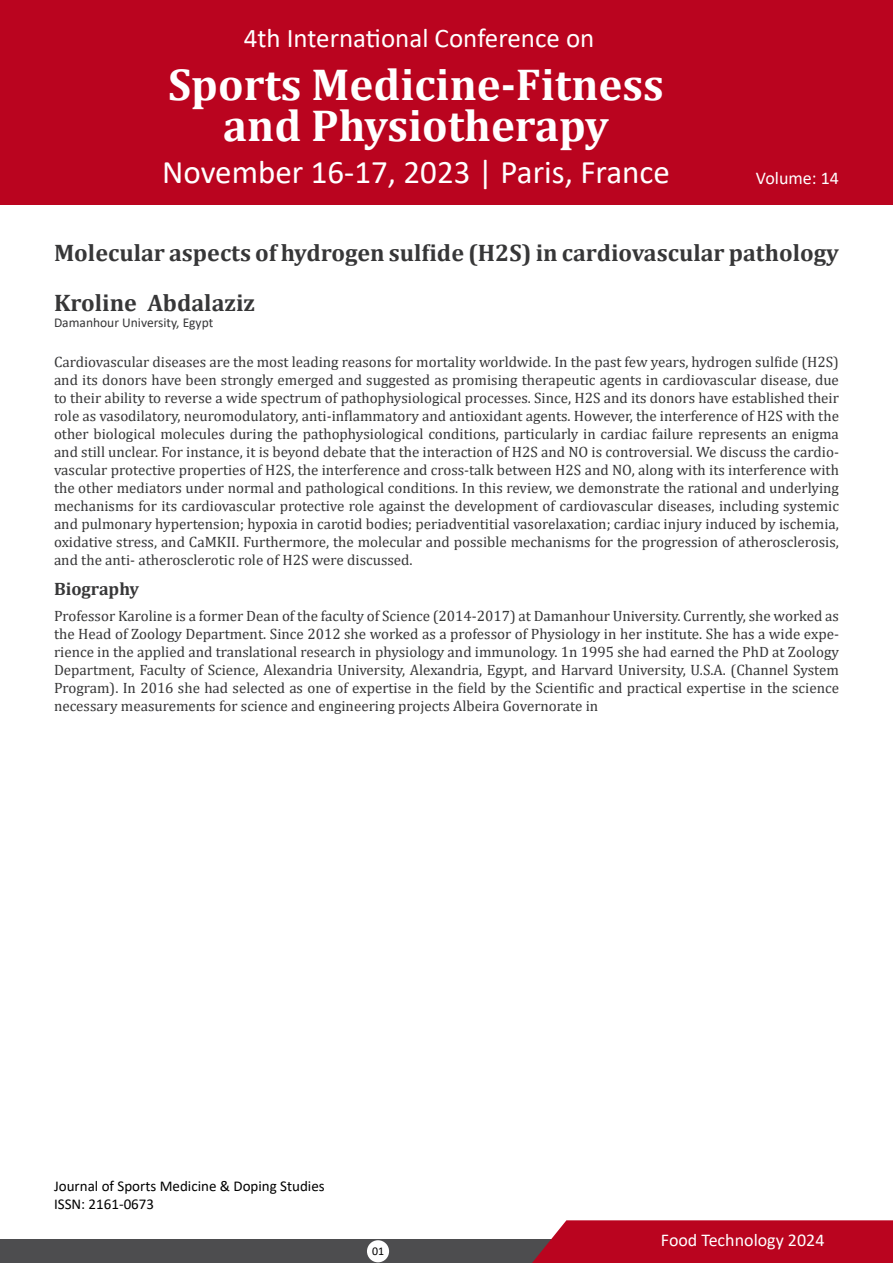
<style>
.page{position:relative;width:893px;height:1263px;background:#fff}
.page>*{position:absolute;margin:0;border:0;box-sizing:border-box;transform-origin:0 0}
.t1{font:700 45px/40.5px "Cambria";color:#fff;text-align:center}
.t2{font:33px "Calibri";color:#fff}
.t3{font:27px "Calibri";color:#fff}
.t4{font:700 24px/50.1px "Cambria";color:#373738}
.t5{font:18px "Calibri";color:#fff}
.t6{font:700 18px "Cambria";color:#373738}
.t7{font:15px/18px "Cambria";color:#373738;text-align:justify}
.t8{font:15px/18px "Calibri";color:#000}
.t9{font:13.5px "Calibri";color:#373738}
.t10{font:11.85px "Calibri";color:#000}
</style>
<div class="page">
<div style="left:0;top:1239px;width:591px;height:24px;background:#4d4d4f"></div>
<div style="left:0;top:0;width:893px;height:204px;background:#ba041f"></div>
<svg style="left:532px;top:1220px;width:361px;height:43px;background:#bb0f28"></svg>
<div style="left:367px;top:1240px;width:22px;height:22px;background:#fff;border-radius:50%"></div>
<h3 class="t3" style="left:244px;top:19px;width:352px">4th International Conference on</h3>
<h1 class="t1" style="left:168px;top:63px;width:497px">Sports Medicine-Fitness and Physiotherapy</h1>
<h2 class="t2" style="left:162px;top:149px;width:509px">November 16-17, 2023 | Paris, France</h2>
<p class="t5" style="left:756px;top:166px;width:85px">Volume: 14</p>
<h3 class="t4" style="left:54px;top:227px;width:786px">Molecular aspects of hydrogen sulfide (H2S) in cardiovascular pathology<br>Kroline Abdalaziz</h3>
<p class="t9" style="left:54px;top:313px;width:161px">Damanhour University, Egypt</p>
<p class="t7" style="left:54px;top:352px;width:786px">Cardiovascular diseases are the most leading reasons for mortality worldwide. In the past few years, hydrogen sulfide (H2S) and its donors have been strongly emerged and suggested as promising therapeutic agents in cardiovascular disease, due to their ability to reverse a wide spectrum of pathophysiological processes. Since, H2S and its donors have established their role as vasodilatory, neuromodulatory, anti-inflammatory and antioxidant agents. However, the interference of H2S with the other biological molecules during the pathophysiological conditions, particularly in cardiac failure represents an enigma and still unclear. For instance, it is beyond debate that the interaction of H2S and NO is controversial. We discuss the cardio&shy;vascular protective properties of H2S, the interference and cross-talk between H2S and NO, along with its interference with the other mediators under normal and pathological conditions. In this review, we demonstrate the rational and underlying mechanisms for its cardiovascular protective role against the development of cardiovascular diseases, including systemic and pulmonary hypertension; hypoxia in carotid bodies; periadventitial vasorelaxation; cardiac injury induced by ischemia, oxidative stress, and CaMKII. Furthermore, the molecular and possible mechanisms for the progression of atherosclerosis, and the anti- atherosclerotic role of H2S were discussed.</p>
<p class="t6" style="left:54px;top:576px;width:87px">Biography</p>
<p class="t7" style="left:54px;top:607px;width:786px">Professor Karoline is a former Dean of the faculty of Science (2014-2017) at Damanhour University. Currently, she worked as the Head of Zoology Department. Since 2012 she worked as a professor of Physiology in her institute. She has a wide expe&shy;rience in the applied and translational research in physiology and immunology. 1n 1995 she had earned the PhD at Zoology Department, Faculty of Science, Alexandria University, Alexandria, Egypt, and Harvard University, U.S.A. (Channel System Program). In 2016 she had selected as one of expertise in the field by the Scientific and practical expertise in the science necessary measurements for science and engineering projects Albeira Governorate in</p>
<p class="t8" style="left:54px;top:1176px;width:272px">Journal of Sports Medicine &amp; Doping Studies<br>ISSN: 2161-0673</p>
<p class="t10" style="left:372px;top:1243px;width:14px">01</p>
<p class="t5" style="left:661px;top:1228px;width:165px">Food Technology 2024</p>
</div>
